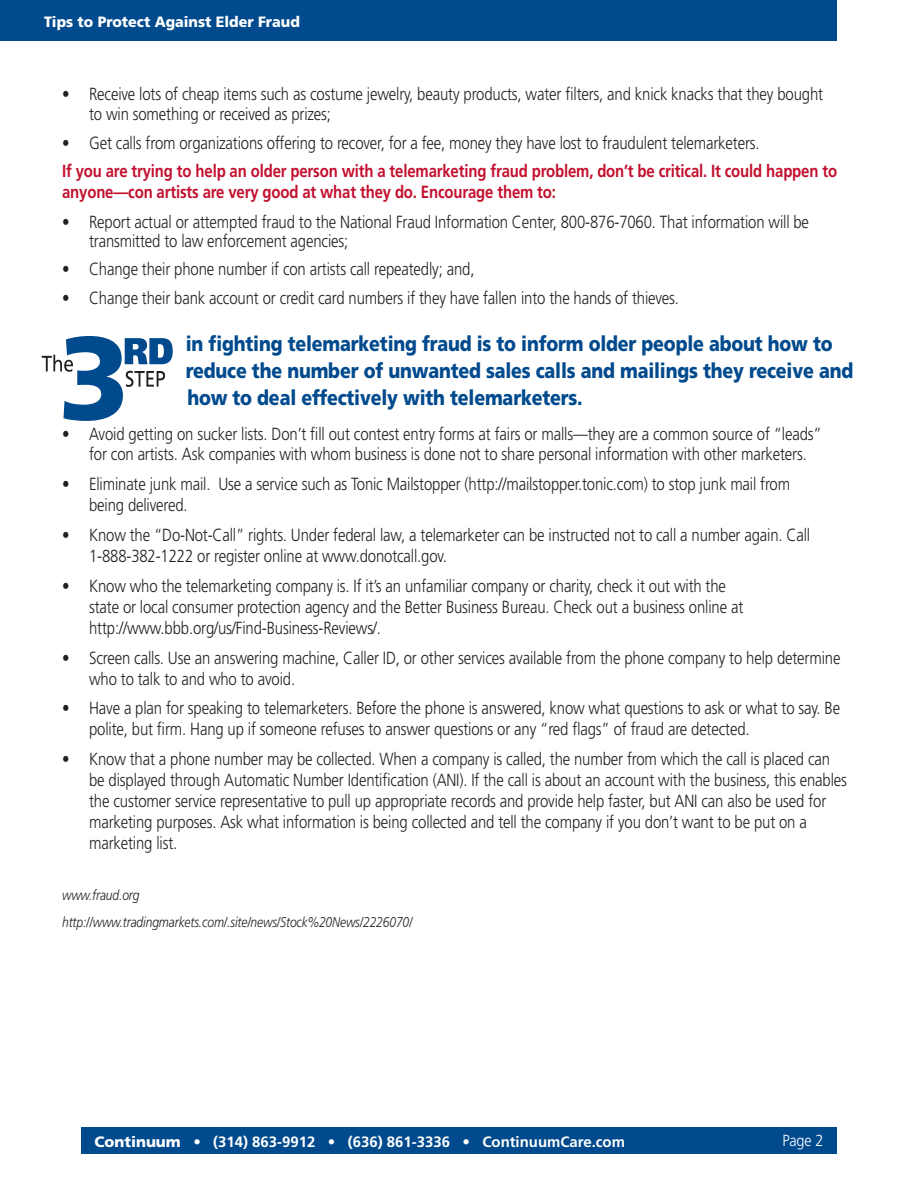
<style>
.page{position:relative;width:918px;height:1188px;background:#fff}
.page>*{position:absolute;margin:0;border:0;box-sizing:border-box;transform-origin:0 0}
.t1{font:900 20.85px/26.8px "Frutiger";letter-spacing:-.01em;color:#004a8d;scale:.85 1}
.t2{font:300 17.55px/20.9px "Frutiger";letter-spacing:-.01em;color:#231f20;scale:.85 1}
.t3{font:700 17.55px/20.9px "Frutiger";letter-spacing:-.01em;color:#c3102f;scale:.85 1}
.t4{font:300 16.05px "Frutiger";color:#fff;scale:.9 1}
.t5{font:700 15px "Frutiger";color:#fff}
.t6{font:900 15px "Frutiger";color:#fff;scale:.95 1}
.t7{font:italic 300 14.25px/26.8px "Frutiger";letter-spacing:-.01em;color:#231f20;scale:.85 1}
.s1{font-weight:900}
</style>
<div class="page">
<div style="left:0;top:0;width:837px;height:40px;background:#004a8d"></div>
<div style="left:81px;top:1127px;width:756px;height:27px;background:#004a8d"></div>
<svg style="left:42px;top:336px;width:131px;height:85px"></svg>
<p class="t6" style="left:44px;top:12px;width:271px">Tips to Protect Against Elder Fraud</p>
<p class="t2" style="left:89px;top:83px;width:865px;text-indent:-27px">• Receive lots of cheap items such as costume jewelry, beauty products, water filters, and knick knacks that they bought to win something or received as prizes;</p>
<p class="t2" style="left:62px;top:132px;width:822px">• Get calls from organizations offering to recover, for a fee, money they have lost to fraudulent telemarketers.</p>
<p class="t3" style="left:62px;top:160px;width:913px">If you are trying to help an older person with a telemarketing fraud problem, don’t be critical. It could happen to anyone—con artists are very good at what they do. Encourage them to:</p>
<p class="t2" style="left:89px;top:212px;width:849px;line-height:19.4px;text-indent:-27px">• Report actual or attempted fraud to the National Fraud Information Center, 800-876-7060. That information will be transmitted to law enforcement agencies;</p>
<p class="t2" style="left:62px;top:259px;width:487px">• Change their phone number if con artists call repeatedly; and,</p>
<p class="t2" style="left:62px;top:287px;width:727px">• Change their bank account or credit card numbers if they have fallen into the hands of thieves.</p>
<p class="t1" style="left:186px;top:330px;width:787px">in fighting telemarketing fraud is to inform older people about how to reduce the number of unwanted sales calls and mailings they receive and how to deal effectively with telemarketers.</p>
<p class="t2" style="left:89px;top:423px;width:864px;text-indent:-27px">• Avoid getting on sucker lists. Don’t fill out contest entry forms at fairs or malls—they are a common source of “leads” for con artists. Ask companies with whom business is done not to share personal information with other marketers.</p>
<p class="t2" style="left:89px;top:474px;width:826px;text-indent:-27px">• Eliminate junk mail. Use a service such as Tonic Mailstopper (http://mailstopper.tonic.com) to stop junk mail from being delivered.</p>
<p class="t2" style="left:89px;top:525px;width:850px;text-indent:-27px">• Know the “Do-Not-Call” rights. Under federal law, a telemarketer can be instructed not to call a number again. Call<br>1-888-382-1222 or register online at www.donotcall.gov.</p>
<p class="t2" style="left:89px;top:575px;width:771px;text-indent:-27px">• Know who the telemarketing company is. If it’s an unfamiliar company or charity, check it out with the state or local consumer protection agency and the Better Business Bureau. Check out a business online at http://www.bbb.org/us/Find-Business-Reviews/.</p>
<p class="t2" style="left:89px;top:647px;width:886px;text-indent:-27px">• Screen calls. Use an answering machine, Caller ID, or other services available from the phone company to help determine who to talk to and who to avoid.</p>
<p class="t2" style="left:89px;top:698px;width:885px;text-indent:-27px">• Have a plan for speaking to telemarketers. Before the phone is answered, know what questions to ask or what to say. Be polite, but firm. Hang up if someone refuses to answer questions or any “red flags” of fraud are detected.</p>
<p class="t2" style="left:89px;top:749px;width:893px;text-indent:-27px">• Know that a phone number may be collected. When a company is called, the number from which the call is placed can be displayed through Automatic Number Identification (ANI). If the call is about an account with the business, this enables the customer service representative to pull up appropriate records and provide help faster, but ANI can also be used for marketing purposes. Ask what information is being collected and tell the company if you don’t want to be put on a marketing list.</p>
<p class="t7" style="left:62px;top:881px;width:414px">www.fraud.org http://www.tradingmarkets.com/.site/news/Stock%20News/2226070/</p>
<p class="t5" style="left:94px;top:1133px;width:532px"><span class="s1">Continuum</span> • (314) 863-9912 • (636) 861-3336 • ContinuumCare.com</p>
<p class="t4" style="left:782px;top:1132px;width:47px">Page 2</p>
</div>
